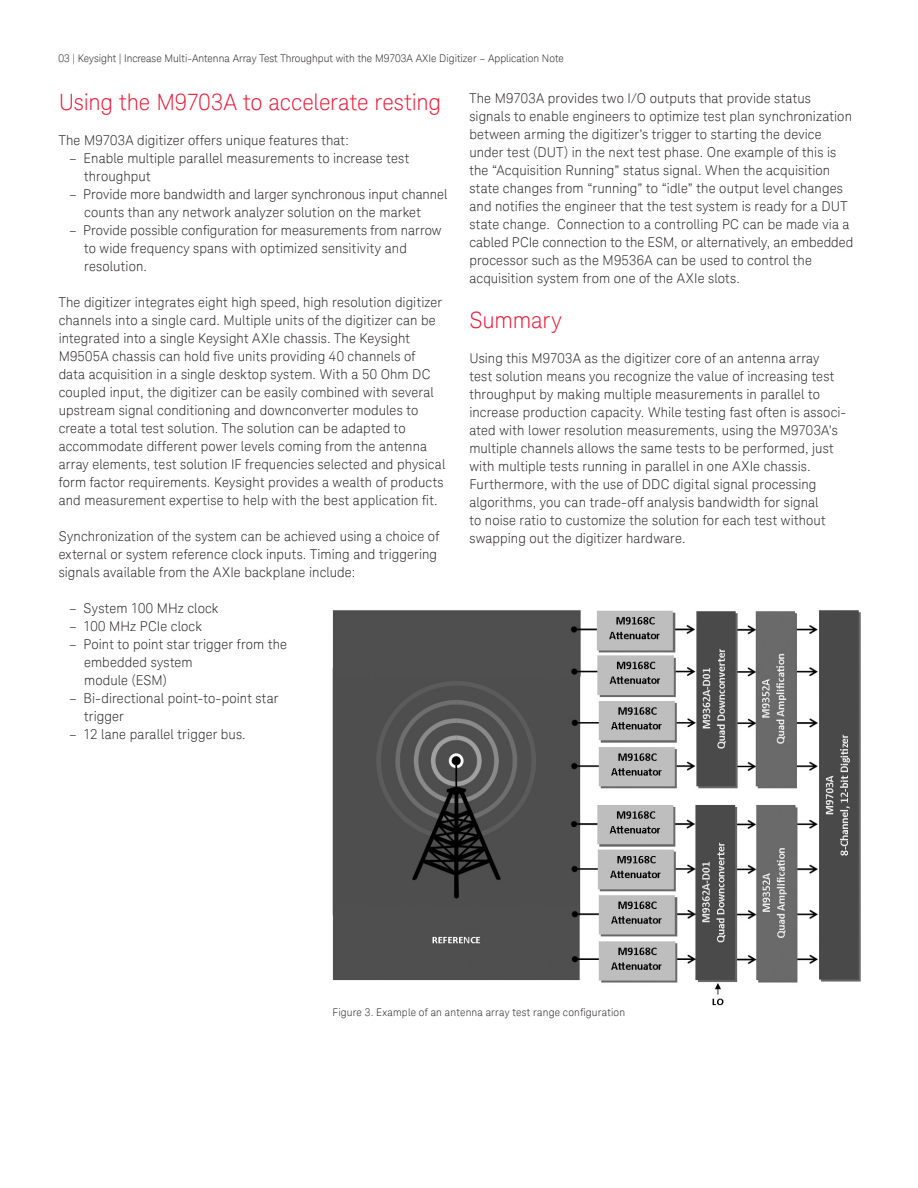
<style>
.page{position:relative;width:918px;height:1188px;background:#fff}
.page>*{position:absolute;margin:0;border:0;box-sizing:border-box;transform-origin:0 0}
.K_Heading_1{font:300 22.5px "Keysight Sans";letter-spacing:-.005em;color:#ed1a36}
.K_Body_Text{font:300 13.5px/18px "Keysight Sans";letter-spacing:.01em;color:#231f20}
.K_Captions{font:300 10.5px "Keysight Sans";color:#231f20}
.K_Captions-2{font:300 10.5px "Keysight Sans";letter-spacing:.02em;color:#231f20}
</style>
<div class="page">
<img style="left:333px;top:610px;width:528px;height:396px">
<p class="K_Captions" style="left:59px;top:52px;width:507px">03 | Keysight | Increase Multi-Antenna Array Test Throughput with the M9703A AXIe Digitizer – Application Note</p>
<p class="K_Heading_1" style="left:59px;top:89px;width:384px">Using the M9703A to accelerate resting</p>
<p class="K_Body_Text" style="left:59px;top:131px;width:292px">The M9703A digitizer offers unique features that:</p>
<p class="K_Body_Text" style="left:84px;top:149px;width:327px;text-indent:-15px">– Enable multiple parallel measurements to increase test throughput</p>
<p class="K_Body_Text" style="left:84px;top:185px;width:365px;text-indent:-15px">– Provide more bandwidth and larger synchronous input channel counts than any network analyzer solution on the market</p>
<p class="K_Body_Text" style="left:84px;top:221px;width:359px;text-indent:-15px">– Provide possible configuration for measurements from narrow to wide frequency spans with optimized sensitivity and resolution.</p>
<p class="K_Body_Text" style="left:59px;top:293px;width:388px">The digitizer integrates eight high speed, high resolution digitizer channels into a single card. Multiple units of the digitizer can be integrated into a single Keysight AXIe chassis. The Keysight M9505A chassis can hold five units providing 40 channels of<br>data acquisition in a single desktop system. With a 50 Ohm DC coupled input, the digitizer can be easily combined with several upstream signal conditioning and downconverter modules to create a total test solution. The solution can be adapted to accommodate different power levels coming from the antenna array elements, test solution IF frequencies selected and physical form factor requirements. Keysight provides a wealth of products and measurement expertise to help with the best application fit.</p>
<p class="K_Body_Text" style="left:59px;top:527px;width:382px">Synchronization of the system can be achieved using a choice of external or system reference clock inputs. Timing and triggering signals available from the AXIe backplane include:</p>
<p class="K_Body_Text" style="left:69px;top:599px;width:151px">– System 100 MHz clock</p>
<p class="K_Body_Text" style="left:69px;top:617px;width:134px">– 100 MHz PCIe clock</p>
<p class="K_Body_Text" style="left:84px;top:635px;width:204px;text-indent:-15px">– Point to point star trigger from the embedded system<br>module (ESM)</p>
<p class="K_Body_Text" style="left:84px;top:689px;width:196px;text-indent:-15px">– Bi-directional point-to-point star trigger</p>
<p class="K_Body_Text" style="left:69px;top:725px;width:178px">– 12 lane parallel trigger bus.</p>
<p class="K_Body_Text" style="left:469px;top:90px;width:385px">The M9703A provides two I/O outputs that provide status signals to enable engineers to optimize test plan synchronization between arming the digitizer’s trigger to starting the device under test (DUT) in the next test phase. One example of this is the “Acquisition Running” status signal. When the acquisition state changes from “running” to “idle” the output level changes and notifies the engineer that the test system is ready for a DUT state change. Connection to a controlling PC can be made via a cabled PCIe connection to the ESM, or alternatively, an embedded processor such as the M9536A can be used to control the acquisition system from one of the AXIe slots.</p>
<p class="K_Heading_1" style="left:469px;top:307px;width:94px">Summary</p>
<p class="K_Body_Text" style="left:469px;top:350px;width:379px">Using this M9703A as the digitizer core of an antenna array<br>test solution means you recognize the value of increasing test throughput by making multiple measurements in parallel to increase production capacity. While testing fast often is associ&shy;ated with lower resolution measurements, using the M9703A’s multiple channels allows the same tests to be performed, just with multiple tests running in parallel in one AXIe chassis.<br>Furthermore, with the use of DDC digital signal processing algorithms, you can trade-off analysis bandwidth for signal<br>to noise ratio to customize the solution for each test without swapping out the digitizer hardware.</p>
<p class="K_Captions-2" style="left:333px;top:1006px;width:294px">Figure 3. Example of an antenna array test range configuration</p>
</div>
